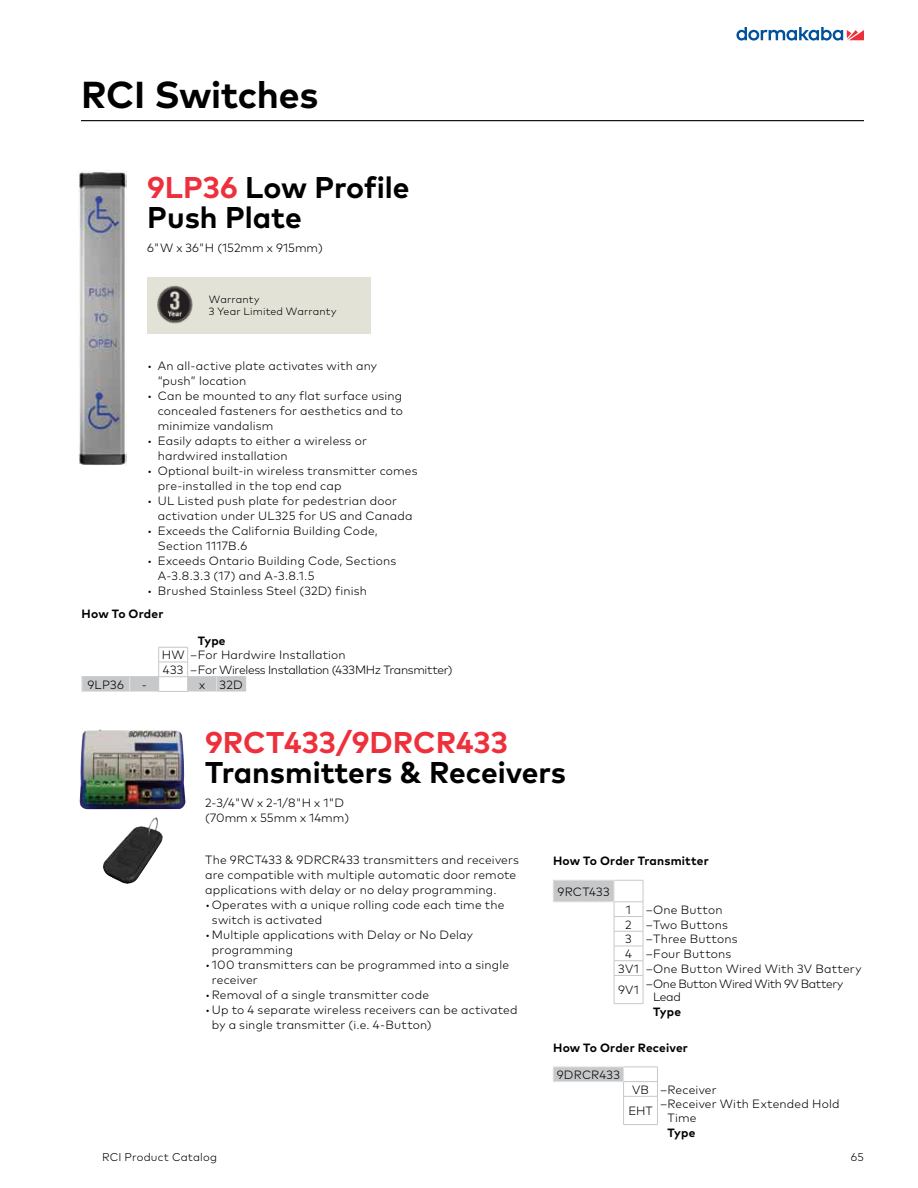
<style>
.page{position:relative;width:918px;height:1188px;background:#fff}
.page>*{position:absolute;margin:0;border:0;box-sizing:border-box;transform-origin:0 0}
.t1{font:700 37.5px "Mark Pro";letter-spacing:-.01em;color:#000}
.t2{font:700 30px/30px "Mark Pro";color:#000}
.t3{font:700 30px "Mark Pro";color:#ee303c}
.t4{font:300 12px/15px "Mark Pro";letter-spacing:.015em;color:#000}
.t5{font:300 12px/14.7px "Mark Pro";letter-spacing:-.025em;color:#000}
.t6{font:700 12px "Mark Pro";letter-spacing:.015em;color:#000}
.t7{font:300 12px/13.5px "Mark Pro";letter-spacing:-.035em;color:#000}
.t8{font:300 11.25px "Mark Pro";letter-spacing:.015em;color:#000}
.t9{font:300 10.5px/12px "Mark Pro";letter-spacing:.015em;color:#000}
.s1{color:#ee303c}
</style>
<div class="page">
<svg style="left:736px;top:27px;width:128px;height:14px"></svg>
<hr style="left:81px;top:120px;width:783px;height:1px;background:#000">
<div style="left:147px;top:277px;width:224px;height:57px;background:#e3e2d7"></div>
<img style="left:157px;top:285px;width:36px;height:39px">
<svg style="left:82px;top:647px;width:164px;height:45px"></svg>
<img style="left:79px;top:172px;width:47px;height:293px">
<img style="left:79px;top:730px;width:107px;height:79px">
<img style="left:103px;top:818px;width:51px;height:66px">
<div style="left:553px;top:880px;width:61px;height:22px;background:#c7c8ca"></div>
<hr style="left:553px;top:880px;width:61px;height:1px;background:#e1e2e3">
<svg style="left:553px;top:881px;width:1px;height:21px"></svg>
<svg style="left:614px;top:880px;width:30px;height:124px"></svg>
<hr style="left:553px;top:902px;width:61px;height:1px;background:#e1e2e3">
<div style="left:553px;top:1067px;width:71px;height:15px;background:#c7c8ca"></div>
<hr style="left:624px;top:1067px;width:34px;height:1px;background:#c7c8ca">
<hr style="left:624px;top:1081px;width:34px;height:1px;background:#c7c8ca">
<hr style="left:623px;top:1096px;width:35px;height:1px;background:#c7c8ca">
<svg style="left:657px;top:1068px;width:1px;height:56px"></svg>
<hr style="left:623px;top:1124px;width:35px;height:1px;background:#c7c8ca">
<hr style="left:553px;top:1067px;width:71px;height:1px;background:#e1e2e3">
<svg style="left:553px;top:1068px;width:1px;height:13px"></svg>
<svg style="left:623px;top:1068px;width:1px;height:56px"></svg>
<hr style="left:553px;top:1081px;width:71px;height:1px;background:#e1e2e3">
<h1 class="t1" style="left:81px;top:66px;width:239px">RCI Switches</h1>
<h2 class="t2" style="left:147px;top:169px;width:264px"><span class="s1">9LP36</span> Low Profile<br>Push Plate</h2>
<p class="t4" style="left:147px;top:239px;width:177px">6"W x 36"H (152mm x 915mm)</p>
<p class="t9" style="left:209px;top:293px;width:129px">Warranty<br>3 Year Limited Warranty</p>
<p class="t4" style="left:158px;top:357px;width:221px;text-indent:-10px">• An all-active plate activates with any “push” location</p>
<p class="t4" style="left:158px;top:387px;width:247px;text-align:justify;text-indent:-10px">• Can be mounted to any flat surface using concealed fasteners for aesthetics and to minimize vandalism</p>
<p class="t4" style="left:158px;top:432px;width:211px;text-indent:-10px">• Easily adapts to either a wireless or hardwired installation</p>
<p class="t4" style="left:158px;top:462px;width:261px;text-indent:-10px">• Optional built-in wireless transmitter comes pre-installed in the top end cap</p>
<p class="t4" style="left:158px;top:492px;width:256px;text-indent:-10px">• UL Listed push plate for pedestrian door activation under UL325 for US and Canada</p>
<p class="t4" style="left:158px;top:522px;width:221px;text-indent:-10px">• Exceeds the California Building Code,<br>Section 1117B.6</p>
<p class="t4" style="left:158px;top:552px;width:240px;text-indent:-10px">• Exceeds Ontario Building Code, Sections<br>A-3.8.3.3 (17) and A-3.8.1.5</p>
<p class="t4" style="left:147px;top:582px;width:221px">• Brushed Stainless Steel (32D) finish</p>
<p class="t6" style="left:82px;top:604px;width:83px">How To Order</p>
<p class="t6" style="left:198px;top:631px;width:29px">Type</p>
<p class="t5" style="left:162px;top:647px;width:292px">HW –For Hardwire Installation<br>433 –For Wireless Installation (433MHz Transmitter)</p>
<p class="t4" style="left:87px;top:676px;width:38px">9LP36</p>
<p class="t4" style="left:142px;top:676px;width:7px">-</p>
<p class="t4" style="left:199px;top:676px;width:45px">x 32D</p>
<h2 class="t3" style="left:205px;top:720px;width:304px">9RCT433/9DRCR433</h2>
<h2 class="t2" style="left:205px;top:755px;width:362px">Transmitters &amp; Receivers</h2>
<p class="t4" style="left:205px;top:795px;width:146px">2-3/4"W x 2-1/8"H x 1"D (70mm x 55mm x 14mm)</p>
<p class="t4" style="left:205px;top:852px;width:315px">The 9RCT433 &amp; 9DRCR433 transmitters and receivers are compatible with multiple automatic door remote applications with delay or no delay programming.</p>
<p class="t4" style="left:212px;top:897px;width:294px;text-indent:-7px">•Operates with a unique rolling code each time the switch is activated</p>
<p class="t4" style="left:212px;top:927px;width:263px;text-indent:-7px">•Multiple applications with Delay or No Delay programming</p>
<p class="t4" style="left:212px;top:957px;width:299px;text-indent:-7px">• 100 transmitters can be programmed into a single receiver</p>
<p class="t4" style="left:205px;top:987px;width:225px">•Removal of a single transmitter code</p>
<p class="t4" style="left:212px;top:1002px;width:307px;text-indent:-7px">•Up to 4 separate wireless receivers can be activated by a single transmitter (i.e. 4-Button)</p>
<p class="t6" style="left:553px;top:852px;width:157px">How To Order Transmitter</p>
<p class="t4" style="left:558px;top:883px;width:54px">9RCT433</p>
<p class="t4" style="left:626px;top:901px;width:98px">1 –One Button</p>
<p class="t4" style="left:625px;top:916px;width:104px">2 –Two Buttons</p>
<p class="t4" style="left:625px;top:931px;width:114px">3 –Three Buttons</p>
<p class="t4" style="left:625px;top:945px;width:108px">4 –Four Buttons</p>
<p class="t4" style="left:618px;top:960px;width:245px">3V1 –One Button Wired With 3V Battery</p>
<p class="t4" style="left:618px;top:982px;width:22px">9V1</p>
<p class="t7" style="left:653px;top:976px;width:192px;text-indent:-8px">–One Button Wired With 9V Battery<br>Lead</p>
<p class="t6" style="left:653px;top:1002px;width:29px">Type</p>
<p class="t6" style="left:553px;top:1038px;width:136px">How To Order Receiver</p>
<p class="t4" style="left:557px;top:1066px;width:65px">9DRCR433</p>
<p class="t4" style="left:628px;top:1078px;width:90px;line-height:21.5px;text-indent:4px">VB –Receiver<br>EHT</p>
<p class="t4" style="left:668px;top:1097px;width:174px;line-height:13.5px;text-indent:-8px">–Receiver With Extended Hold<br>Time</p>
<p class="t6" style="left:668px;top:1123px;width:29px">Type</p>
<p class="t8" style="left:102px;top:1149px;width:116px">RCI Product Catalog</p>
<p class="t8" style="left:851px;top:1149px;width:15px">65</p>
</div>
